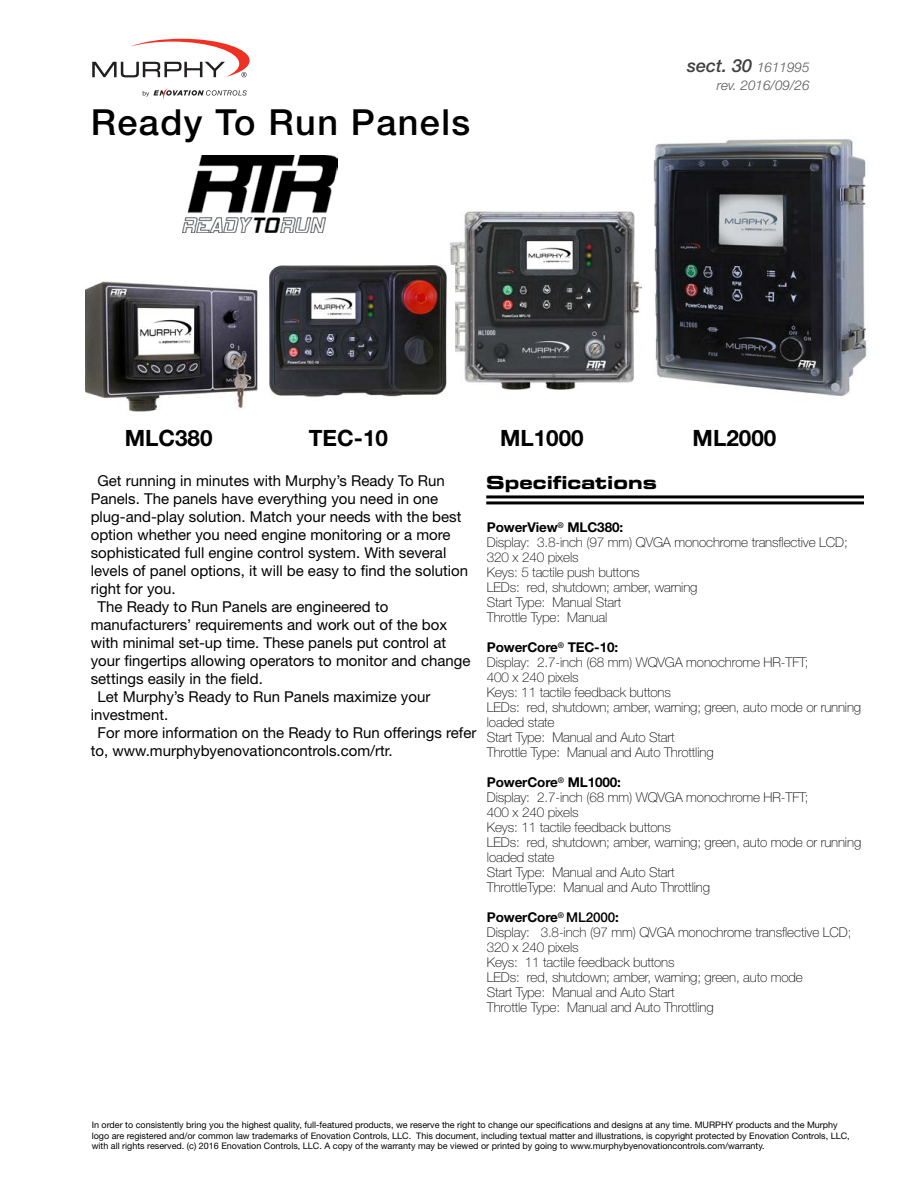
<style>
.page{position:relative;width:918px;height:1188px;background:#fff}
.page>*{position:absolute;margin:0;border:0;box-sizing:border-box;transform-origin:0 0}
.t1{font:500 36px "Helvetica Neue LT Std";letter-spacing:.04em;color:#000}
.t2{font:700 22.5px "Helvetica Neue LT Std";color:#000}
.t3{font:italic 500 18px "Helvetica Neue LT Std";color:#414042}
.t4{font:18px "Eurostile LT Std Bold Ex 2";color:#000}
.t5{font:15px "Helvetica Neue LT Std";color:#000}
.t6{font:100 13.5px/15px "Helvetica Neue LT Std";letter-spacing:-.01em;color:#000}
.t7{font:italic 300 13.5px "Helvetica Neue LT Std";color:#58595b}
.t8{font:9px/10.5px "Helvetica Neue LT Std";color:#000}
.s1{font-weight:300;font-size:13.5px;color:#58595b}
.s2{font-weight:700}
.s3{font-weight:500}
</style>
<div class="page">
<svg style="left:92px;top:39px;width:158px;height:38px"></svg>
<svg style="left:143px;top:88px;width:104px;height:11px"></svg>
<hr style="left:486px;top:495px;width:378px;height:3px;background:#000">
<hr style="left:486px;top:501px;width:378px;height:3px;background:#000">
<img style="left:85px;top:281px;width:173px;height:131px">
<img style="left:449px;top:211px;width:193px;height:179px">
<img style="left:653px;top:139px;width:214px;height:258px">
<img style="left:270px;top:266px;width:185px;height:131px">
<img style="left:183px;top:155px;width:154px;height:77px">
<h1 class="t1" style="left:91px;top:101px;width:381px">Ready To Run Panels</h1>
<h3 class="t3" style="left:687px;top:55px;width:124px">sect. 30 <span class="s1">1611995</span></h3>
<p class="t7" style="left:717px;top:77px;width:94px">rev. 2016/09/26</p>
<h2 class="t2" style="left:125px;top:424px;width:89px">MLC380</h2>
<h2 class="t2" style="left:309px;top:424px;width:81px">TEC-10</h2>
<h2 class="t2" style="left:500px;top:424px;width:85px">ML1000</h2>
<h2 class="t2" style="left:693px;top:424px;width:85px">ML2000</h2>
<p class="t5" style="left:98px;top:472px;width:349px">Get running in minutes with Murphy’s Ready To Run</p>
<p class="t5" style="left:91px;top:490px;width:349px">Panels. The panels have everything you need in one</p>
<p class="t5" style="left:91px;top:508px;width:372px">plug-and-play solution. Match your needs with the best</p>
<p class="t5" style="left:91px;top:526px;width:361px">option whether you need engine monitoring or a more</p>
<p class="t5" style="left:91px;top:544px;width:357px">sophisticated full engine control system. With several</p>
<p class="t5" style="left:91px;top:562px;width:379px">levels of panel options, it will be easy to find the solution</p>
<p class="t5" style="left:91px;top:580px;width:87px">right for you.</p>
<p class="t5" style="left:98px;top:598px;width:292px">The Ready to Run Panels are engineered to</p>
<p class="t5" style="left:91px;top:616px;width:358px">manufacturers’ requirements and work out of the box</p>
<p class="t5" style="left:91px;top:634px;width:357px">with minimal set-up time. These panels put control at</p>
<p class="t5" style="left:91px;top:652px;width:381px">your fingertips allowing operators to monitor and change</p>
<p class="t5" style="left:91px;top:670px;width:174px">settings easily in the field.</p>
<p class="t5" style="left:98px;top:688px;width:334px">Let Murphy’s Ready to Run Panels maximize your</p>
<p class="t5" style="left:91px;top:706px;width:79px">investment.</p>
<p class="t5" style="left:98px;top:724px;width:380px">For more information on the Ready to Run offerings refer</p>
<p class="t5" style="left:91px;top:742px;width:303px">to, www.murphybyenovationcontrols.com/rtr.</p>
<h3 class="t4" style="left:486px;top:470px;width:172px">Specifications</h3>
<p class="t6" style="left:487px;top:520px;width:362px"><span class="s2">PowerView</span><sup>®</sup> <span class="s2">MLC380:<br></span>Display: 3.8-inch (97 mm) QVGA monochrome transflective LCD;<br>320 x 240 pixels<br>Keys: 5 tactile push buttons<br>LEDs: red, shutdown; amber, warning<br>Start Type: Manual Start<br>Throttle Type: Manual</p>
<p class="t6" style="left:487px;top:640px;width:376px"><span class="s2">PowerCore</span><sup>®</sup> <span class="s2">TEC-10:<br></span>Display: 2.7-inch (68 mm) WQVGA monochrome HR-TFT;<br>400 x 240 pixels<br>Keys: 11 tactile feedback buttons<br>LEDs: red, shutdown; amber, warning; green, auto mode or running loaded state<br>Start Type: Manual and Auto Start<br>Throttle Type: Manual and Auto Throttling</p>
<p class="t6" style="left:487px;top:775px;width:376px"><span class="s2">PowerCore</span><sup>®</sup> <span class="s2">ML1000:<br></span>Display: 2.7-inch (68 mm) WQVGA monochrome HR-TFT;<br>400 x 240 pixels<br>Keys: 11 tactile feedback buttons<br>LEDs: red, shutdown; amber, warning; green, auto mode or running loaded state<br>Start Type: Manual and Auto Start<br>ThrottleType: Manual and Auto Throttling</p>
<p class="t6" style="left:487px;top:910px;width:366px"><span class="s2">PowerCore</span><sup>®</sup> <span class="s3">ML2000</span><span class="s2">:<br></span>Display: 3.8-inch (97 mm) QVGA monochrome transflective LCD; 320 x 240 pixels<br>Keys: 11 tactile feedback buttons<br>LEDs: red, shutdown; amber, warning; green, auto mode<br>Start Type: Manual and Auto Start<br>Throttle Type: Manual and Auto Throttling</p>
<p class="t8" style="left:92px;top:1120px;width:759px">In order to consistently bring you the highest quality, full-featured products, we reserve the right to change our specifications and designs at any time. MURPHY products and the Murphy logo are registered and/or common law trademarks of Enovation Controls, LLC. This document, including textual matter and illustrations, is copyright protected by Enovation Controls, LLC, with all rights reserved. (c) 2016 Enovation Controls, LLC. A copy of the warranty may be viewed or printed by going to www.murphybyenovationcontrols.com/warranty.</p>
</div>
